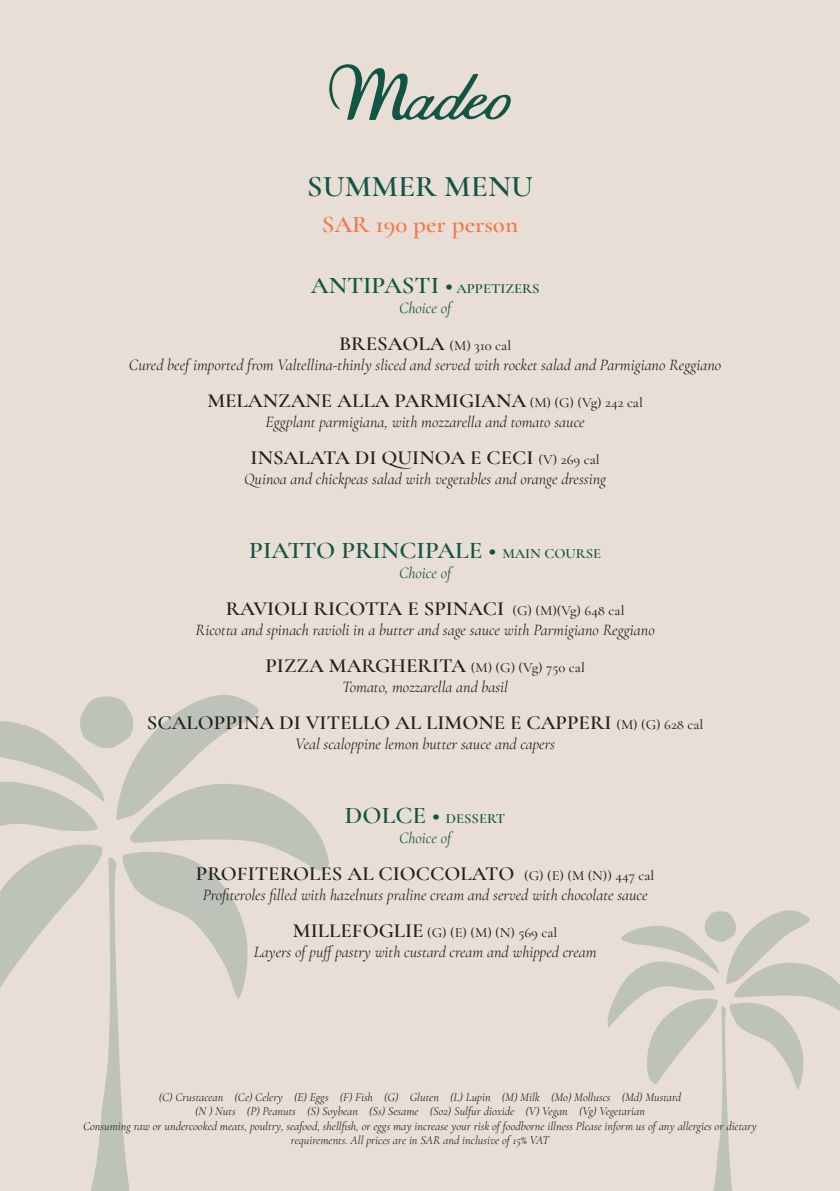
<style>
.page{position:relative;width:840px;height:1191px;background:#fff}
.page>*{position:absolute;margin:0;border:0;box-sizing:border-box;transform-origin:0 0}
.t1{font:600 30px "Cormorant Garamond";color:#125544;scale:1.04 1}
.t2{font:600 24px "Cormorant Garamond";color:#125544;scale:1.04 1}
.t3{font:600 24px "Cormorant Garamond";color:#f4794d;scale:1.04 1}
.t4{font:600 20px "Cormorant Garamond";color:#231f20;scale:1.04 1}
.t5{font:italic 16px "Cormorant Garamond";color:#231f20}
.t6{font:italic 16px "Cormorant Garamond";color:#125544}
.t7{font:500 14px "Cormorant Garamond";color:#231f20;scale:1.04 1}
.t8{font:600 14px "Cormorant Garamond";color:#125544;scale:1.04 1}
.t9{font:italic 12px/14.4px "Cormorant Garamond";color:#231f20;text-align:center}
</style>
<div class="page">
<div style="left:0;top:0;width:839px;height:1191px;background:#e8ded6"></div>
<svg style="left:0;top:694px;width:329px;height:497px"></svg>
<svg style="left:607px;top:910px;width:232px;height:281px"></svg>
<svg style="left:329px;top:64px;width:182px;height:57px"></svg>
<p class="t1" style="left:307px;top:168px;width:219px">SUMMER MENU</p>
<p class="t3" style="left:321px;top:210px;width:190px">SAR 190 per person</p>
<p class="t2" style="left:310px;top:270px;width:138px">ANTIPASTI •</p>
<p class="t6" style="left:399px;top:298px;width:54px">Choice of</p>
<p class="t7" style="left:449px;top:337px;width:61px">M( ) 310 cal</p>
<p class="t8" style="left:456px;top:280px;width:81px">APPETIZERS</p>
<p class="t4" style="left:339px;top:331px;width:103px">BRESAOLA</p>
<p class="t5" style="left:129px;top:355px;width:593px">Cured beef imported from Valtellina-thinly sliced and served with rocket salad and Parmigiano Reggiano</p>
<p class="t7" style="left:529px;top:394px;width:110px">M( ) (G) (Vg) 242 cal</p>
<p class="t4" style="left:207px;top:388px;width:308px">MELANZANE ALLA PARMIGIANA</p>
<p class="t5" style="left:265px;top:412px;width:320px">Eggplant parmigiana, with mozzarella and tomato sauce</p>
<p class="t7" style="left:538px;top:451px;width:60px">V( ) 269 cal</p>
<p class="t4" style="left:250px;top:445px;width:273px">INSALATA DI QUINOA E CECI</p>
<p class="t5" style="left:244px;top:469px;width:363px">Quinoa and chickpeas salad with vegetables and orange dressing</p>
<p class="t2" style="left:249px;top:535px;width:239px">PIATTO PRINCIPALE •</p>
<p class="t6" style="left:399px;top:563px;width:54px">Choice of</p>
<p class="t8" style="left:502px;top:545px;width:96px">MAIN COURSE</p>
<p class="t4" style="left:226px;top:596px;width:269px">RAVIOLI RICOTTA E SPINACI</p>
<p class="t5" style="left:195px;top:620px;width:460px">Ricotta and spinach ravioli in a butter and sage sauce with Parmigiano Reggiano</p>
<p class="t7" style="left:470px;top:659px;width:111px">M( ) (G) (Vg) 750 cal</p>
<p class="t7" style="left:512px;top:602px;width:109px">(G) (M)(Vg) 648 cal</p>
<p class="t4" style="left:265px;top:653px;width:194px">PIZZA MARGHERITA</p>
<p class="t5" style="left:342px;top:677px;width:167px">Tomato, mozzarella and basil</p>
<p class="t4" style="left:147px;top:710px;width:448px">SCALOPPINA DI VITELLO AL LIMONE E CAPPERI</p>
<p class="t5" style="left:295px;top:734px;width:261px">Veal scaloppine lemon butter sauce and capers</p>
<p class="t7" style="left:616px;top:716px;width:85px">M( ) (G) 628 cal</p>
<p class="t2" style="left:345px;top:800px;width:93px">DOLCE •</p>
<p class="t6" style="left:399px;top:828px;width:54px">Choice of</p>
<p class="t8" style="left:445px;top:810px;width:59px">DESSERT</p>
<p class="t4" style="left:196px;top:861px;width:307px">PROFITEROLES AL CIOCCOLATO</p>
<p class="t5" style="left:202px;top:885px;width:446px">Profiteroles filled with hazelnuts praline cream and served with chocolate sauce</p>
<p class="t7" style="left:427px;top:924px;width:127px">G( ) (E) (M) (N) 569 cal</p>
<p class="t7" style="left:524px;top:867px;width:127px">(G) (E) (M N( )) 447 cal</p>
<p class="t4" style="left:293px;top:918px;width:127px">MILLEFOGLIE</p>
<p class="t5" style="left:253px;top:942px;width:344px">Layers ofpuffpastry with custard cream and whipped cream</p>
<p class="t9" style="left:159px;top:1089px;width:66px">C( ) Crustacean</p>
<p class="t9" style="left:234px;top:1089px;width:50px">(Ce) Celery</p>
<p class="t9" style="left:294px;top:1089px;width:36px">E( ) Eggs</p>
<p class="t9" style="left:340px;top:1089px;width:35px">F( ) Fish</p>
<p class="t9" style="left:384px;top:1089px;width:16px">G( )</p>
<p class="t9" style="left:409px;top:1089px;width:31px">Gluten</p>
<p class="t9" style="left:450px;top:1089px;width:42px">L( ) Lupin</p>
<p class="t9" style="left:501px;top:1089px;width:39px">M( ) Milk</p>
<p class="t9" style="left:550px;top:1089px;width:61px">(Mo) Molluscs</p>
<p class="t9" style="left:621px;top:1089px;width:61px">(Md) Mustard</p>
<p class="t9" style="left:578px;top:1104px;width:67px">(Vg) Vegetarian</p>
<p class="t9" style="left:195px;top:1104px;width:42px">N( ) Nuts</p>
<p class="t9" style="left:83px;top:1118px;width:674px">Consuming raw or undercooked meats, poultry, seafood, shellfish, or eggs may increase your risk offoodborne illness Please inform us of any allergies or dietary requirements. All prices are in SAR and inclusive of 15% VAT</p>
<p class="t9" style="left:247px;top:1104px;width:50px">P( ) Peanuts</p>
<p class="t9" style="left:307px;top:1104px;width:52px">S( ) Soybean</p>
<p class="t9" style="left:369px;top:1104px;width:51px">(Ss) Sesame</p>
<p class="t9" style="left:429px;top:1104px;width:86px">(So2) Sulfur dioxide</p>
<p class="t9" style="left:525px;top:1104px;width:44px">V( ) Vegan</p>
</div>
